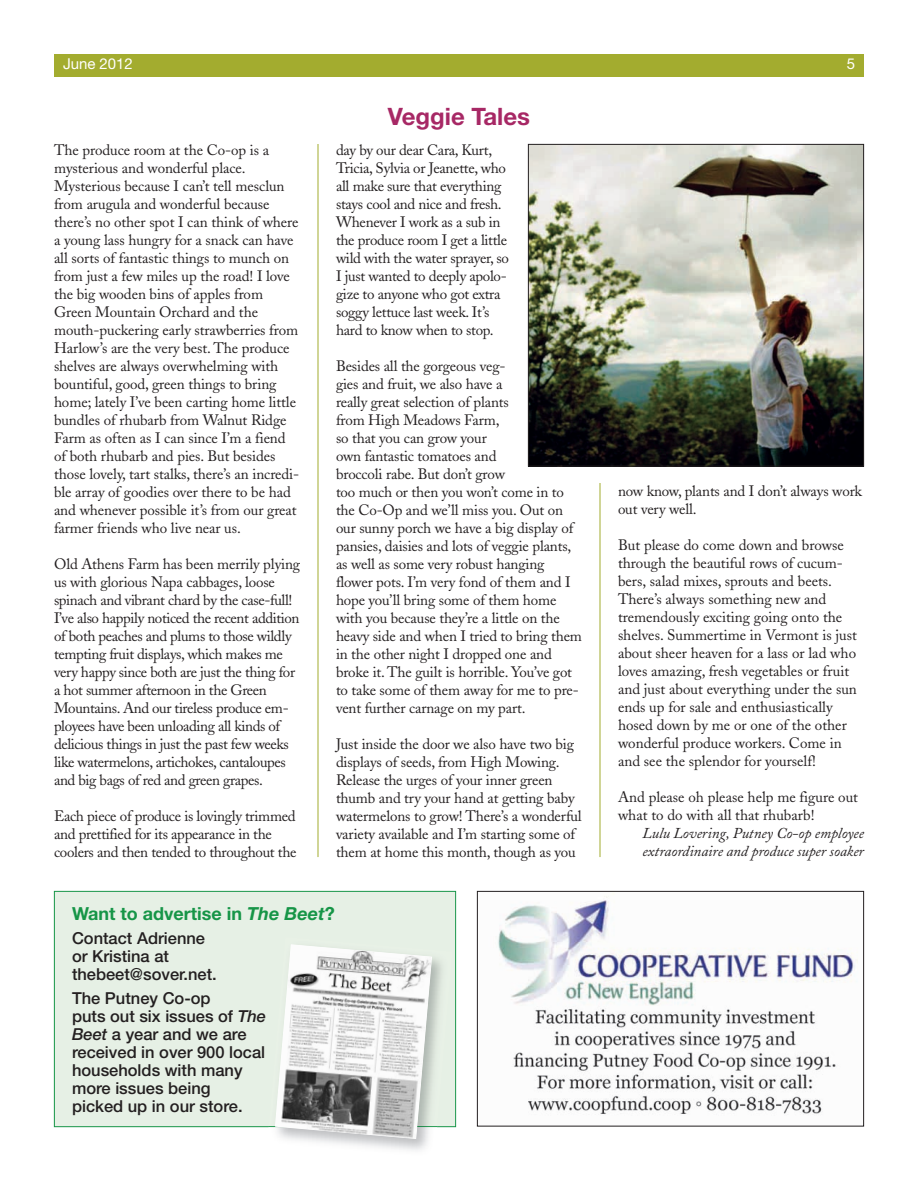
<style>
.page{position:relative;width:918px;height:1188px;background:#fff}
.page>*{position:absolute;margin:0;border:0;box-sizing:border-box;transform-origin:0 0}
.t1{font:700 24px "Helvetica Neue";color:#a72865}
.t2{font:700 18px "Helvetica Neue";color:#169547}
.t3{font:500 16.5px/18px "Helvetica Neue";color:#231f20}
.t4{font:15px/18px "Adobe Caslon";letter-spacing:-.01em;color:#231f20}
.t5{font:italic 15px/18px "Adobe Caslon";color:#231f20}
.t6{font:15px "Helvetica Neue";color:#fff}
.s1{font-style:italic}
</style>
<div class="page">
<hr style="left:318px;top:144px;width:1px;height:713px;background:#a3ac2f">
<hr style="left:600px;top:483px;width:1px;height:374px;background:#a3ac2f">
<div style="left:54px;top:54px;width:810px;height:22px;background:#a3ac2f"></div>
<img style="left:530px;top:146px;width:332px;height:318px">
<div style="left:528px;top:144px;width:336px;height:322px;border:1px solid #231f20"></div>
<div style="left:55px;top:892px;width:400px;height:234px;background:#e6f0e5"></div>
<div style="left:54px;top:891px;width:402px;height:236px;border:1px solid #169547"></div>
<img style="left:276px;top:945px;width:155px;height:194px">
<img style="left:498px;top:896px;width:360px;height:219px">
<div style="left:477px;top:891px;width:387px;height:235px;border:1px solid #231f20"></div>
<p class="t6" style="left:63px;top:58px;width:71px">June 2012</p>
<p class="t6" style="left:847px;top:58px;width:10px">5</p>
<h1 class="t1" style="left:388px;top:108px;width:144px">Veggie Tales</h1>
<p class="t4" style="left:54px;top:143px;width:247px">The produce room at the Co-op is a mysterious and wonderful place.<br>Mysterious because I can’t tell mesclun from arugula and wonderful because there’s no other spot I can think of where a young lass hungry for a snack can have all sorts of fantastic things to munch on from just a few miles up the road! I love the big wooden bins of apples from Green Mountain Orchard and the mouth-puckering early strawberries from Harlow’s are the very best. The produce shelves are always overwhelming with bountiful, good, green things to bring home; lately I’ve been carting home little bundles of rhubarb from Walnut Ridge Farm as often as I can since I’m a fiend of both rhubarb and pies. But besides those lovely, tart stalks, there’s an incredi&shy;ble array of goodies over there to be had and whenever possible it’s from our great farmer friends who live near us.</p>
<p class="t4" style="left:54px;top:557px;width:248px">Old Athens Farm has been merrily plying us with glorious Napa cabbages, loose spinach and vibrant chard by the case-full!<br>I’ve also happily noticed the recent addition of both peaches and plums to those wildly tempting fruit displays, which makes me very happy since both are just the thing for a hot summer afternoon in the Green Mountains. And our tireless produce em&shy;ployees have been unloading all kinds of delicious things in just the past few weeks like watermelons, artichokes, cantaloupes and big bags of red and green grapes.</p>
<p class="t4" style="left:54px;top:809px;width:244px">Each piece of produce is lovingly trimmed and prettified for its appearance in the coolers and then tended to throughout the</p>
<p class="t4" style="left:336px;top:143px;width:175px">day by our dear Cara, Kurt,<br>Tricia, Sylvia or Jeanette, who all make sure that everything stays cool and nice and fresh.<br>Whenever I work as a sub in the produce room I get a little wild with the water sprayer, so<br>I just wanted to deeply apolo&shy;gize to anyone who got extra soggy lettuce last week. It’s hard to know when to stop.</p>
<p class="t4" style="left:336px;top:359px;width:248px">Besides all the gorgeous veg-<br>gies and fruit, we also have a<br>really great selection of plants<br>from High Meadows Farm,<br>so that you can grow your<br>own fantastic tomatoes and<br>broccoli rabe. But don’t grow<br>too much or then you won’t come in to the Co-Op and we’ll miss you. Out on our sunny porch we have a big display of pansies, daisies and lots of veggie plants, as well as some very robust hanging flower pots. I’m very fond of them and I hope you’ll bring some of them home with you because they’re a little on the heavy side and when I tried to bring them in the other night I dropped one and broke it. The guilt is horrible. You’ve got to take some of them away for me to pre&shy;vent further carnage on my part.</p>
<p class="t4" style="left:336px;top:737px;width:247px">Just inside the door we also have two big displays of seeds, from High Mowing.<br>Release the urges of your inner green thumb and try your hand at getting baby watermelons to grow! There’s a wonderful variety available and I’m starting some of them at home this month, though as you</p>
<p class="t2" style="left:72px;top:908px;width:264px">Want to advertise in <span class="s1">The Beet</span>?</p>
<p class="t3" style="left:72px;top:931px;width:146px">Contact Adrienne or Kristina at thebeet@sover.net.</p>
<p class="t3" style="left:72px;top:991px;width:196px">The Putney Co-op<br>puts out six issues of <span class="s1">The<br>Beet</span> a year and we are received in over 900 local households with many more issues being<br>picked up in our store.</p>
<p class="t4" style="left:618px;top:483px;width:245px">now know, plants and I don’t always work out very well.</p>
<p class="t4" style="left:618px;top:537px;width:240px">But please do come down and browse through the beautiful rows of cucum&shy;bers, salad mixes, sprouts and beets.<br>There’s always something new and tremendously exciting going onto the shelves. Summertime in Vermont is just about sheer heaven for a lass or lad who loves amazing, fresh vegetables or fruit and just about everything under the sun ends up for sale and enthusiastically hosed down by me or one of the other wonderful produce workers. Come in and see the splendor for yourself!</p>
<p class="t4" style="left:618px;top:789px;width:242px">And please oh please help me figure out what to do with all that rhubarb!</p>
<p class="t5" style="left:642px;top:825px;width:223px">Lulu Lovering, Putney Co-op employee extraordinaire and produce super soaker</p>
</div>
